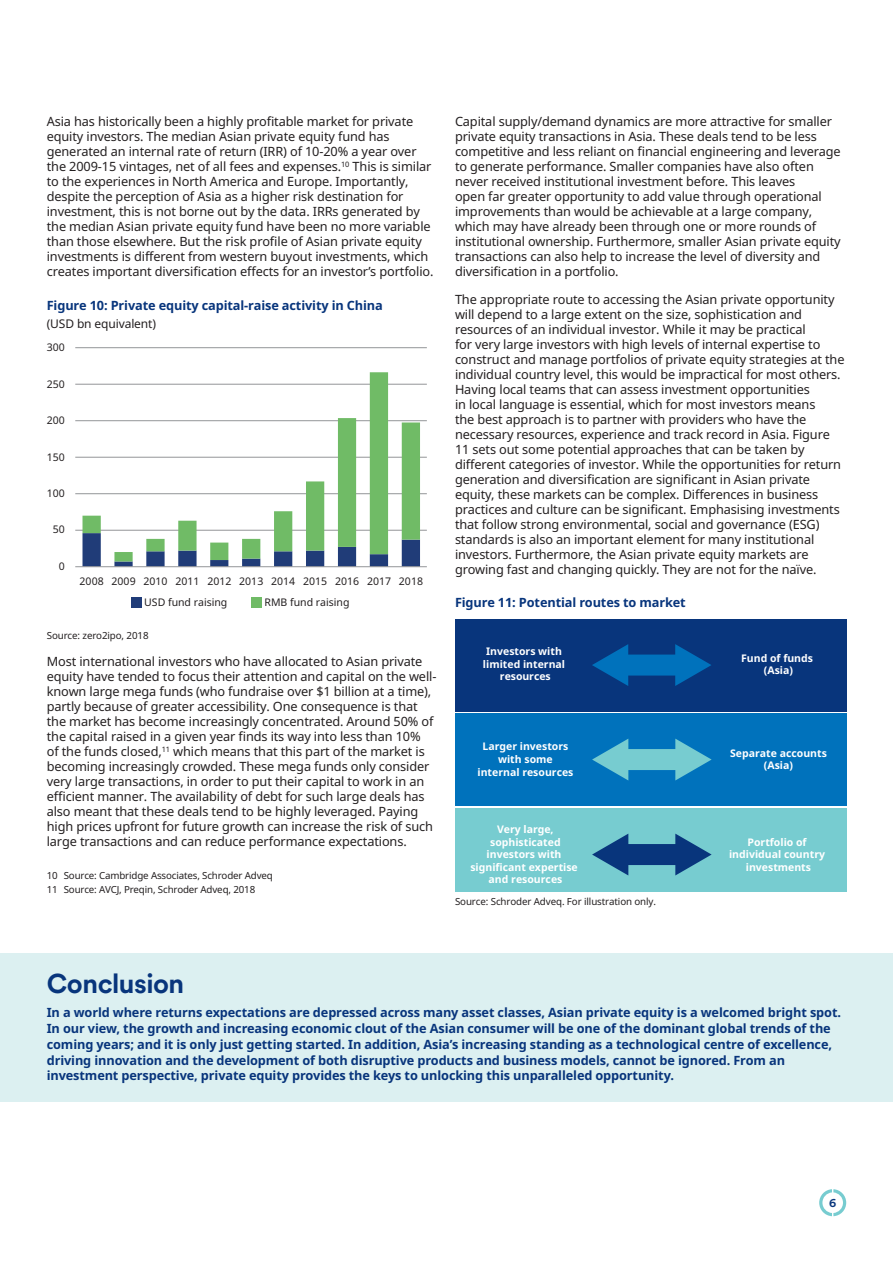
<style>
.page{position:relative;width:893px;height:1263px;background:#fff}
.page>*{position:absolute;margin:0;border:0;box-sizing:border-box;transform-origin:0 0}
._14_16_Intro_Prussia{font:700 27px "Schroders Circular";letter-spacing:-.02em;color:#08357c}
._8_5_10_Body_Text_Bl{font:12.75px/15px "Noto Sans";letter-spacing:-.01em;color:#231f20}
._8_5_10_Sub_Head_Bod{font:700 12.75px/15.8px "Noto Sans";letter-spacing:-.01em;color:#08357c}
._7_5_9_Body_Text_Bla{font:12px "Noto Sans";letter-spacing:-.01em;color:#231f20}
.t1{font:700 11.25px "Schroders Circular";color:#08357c}
.t2{font:700 10.5px/12.6px "Noto Sans";color:#fff;text-align:center}
.t3{font:10.5px/20.5px "Noto Sans";color:#231f20}
._6_5_8_Footnote{font:9.75px "Noto Sans";letter-spacing:-.015em;color:#231f20}
._6_5_8_Source_Text{font:9.75px "Noto Sans";letter-spacing:-.01em;color:#231f20}
</style>
<div class="page">
<hr style="left:75px;top:347px;width:352px;height:1px;background:#939598">
<hr style="left:75px;top:384px;width:352px;height:1px;background:#939598">
<hr style="left:75px;top:457px;width:352px;height:1px;background:#939598">
<hr style="left:75px;top:420px;width:352px;height:1px;background:#939598">
<hr style="left:75px;top:493px;width:352px;height:1px;background:#939598">
<hr style="left:75px;top:530px;width:352px;height:1px;background:#939598">
<svg style="left:82px;top:561px;width:338px;height:5px"></svg>
<svg style="left:82px;top:372px;width:338px;height:189px"></svg>
<div style="left:131px;top:597px;width:11px;height:10px;background:#203c78"></div>
<div style="left:251px;top:597px;width:11px;height:10px;background:#70bb66"></div>
<hr style="left:75px;top:566px;width:352px;height:1px;background:#939598">
<div style="left:455px;top:713px;width:392px;height:93px;background:#0072bc"></div>
<div style="left:455px;top:619px;width:392px;height:92px;background:#08357c"></div>
<div style="left:455px;top:808px;width:392px;height:83px;background:#77ccd0"></div>
<div style="left:622px;top:654px;width:59px;height:21px;background:#0072bc"></div>
<svg style="left:592px;top:644px;width:36px;height:42px"></svg>
<svg style="left:675px;top:644px;width:36px;height:42px"></svg>
<div style="left:622px;top:749px;width:59px;height:21px;background:#77ccd0"></div>
<svg style="left:592px;top:739px;width:36px;height:41px"></svg>
<svg style="left:675px;top:739px;width:37px;height:41px"></svg>
<div style="left:622px;top:844px;width:59px;height:21px;background:#08357c"></div>
<svg style="left:592px;top:834px;width:36px;height:41px"></svg>
<svg style="left:675px;top:834px;width:37px;height:41px"></svg>
<div style="left:0;top:952px;width:893px;height:149px;background:#dcf0f1"></div>
<svg style="left:819px;top:1189px;width:27px;height:27px"></svg>
<p class="_8_5_10_Body_Text_Bl" style="left:47px;top:114px;width:388px">Asia has historically been a highly profitable market for private equity investors. The median Asian private equity fund has generated an internal rate of return (IRR) of 10-20% a year over the 2009-15 vintages, net of all fees and expenses.<sup>10</sup> This is similar to the experiences in North America and Europe. Importantly, despite the perception of Asia as a higher risk destination for investment, this is not borne out by the data. IRRs generated by the median Asian private equity fund have been no more variable than those elsewhere. But the risk profile of Asian private equity investments is different from western buyout investments, which creates important diversification effects for an investor’s portfolio.</p>
<p class="_8_5_10_Sub_Head_Bod" style="left:47px;top:297px;width:338px">Figure 10: Private equity capital-raise activity in China</p>
<p class="_7_5_9_Body_Text_Bla" style="left:47px;top:315px;width:111px">(USD bn equivalent)</p>
<p class="t3" style="left:47px;top:337px;width:20px">300</p>
<p class="t3" style="left:47px;top:373px;width:20px">250</p>
<p class="t3" style="left:47px;top:410px;width:20px">200</p>
<p class="t3" style="left:47px;top:446px;width:20px">150</p>
<p class="t3" style="left:47px;top:483px;width:20px">100</p>
<p class="t3" style="left:53px;top:519px;width:14px">50</p>
<p class="t3" style="left:59px;top:555px;width:8px">0</p>
<p class="t3" style="left:144px;top:571px;width:280px;text-indent:-65px">2008 2009 2010 2011 2012 2013 2014 2015 2016 2017 2018<br>USD fund raising</p>
<p class="t3" style="left:264px;top:591px;width:87px">RMB fund raising</p>
<p class="_6_5_8_Source_Text" style="left:47px;top:628px;width:103px">Source: zero2ipo, 2018</p>
<p class="_8_5_10_Body_Text_Bl" style="left:47px;top:654px;width:391px">Most international investors who have allocated to Asian private equity have tended to focus their attention and capital on the well&shy;known large mega funds (who fundraise over $1 billion at a time), partly because of greater accessibility. One consequence is that the market has become increasingly concentrated. Around 50% of the capital raised in a given year finds its way into less than 10%<br>of the funds closed,<sup>11</sup> which means that this part of the market is becoming increasingly crowded. These mega funds only consider very large transactions, in order to put their capital to work in an efficient manner. The availability of debt for such large deals has also meant that these deals tend to be highly leveraged. Paying high prices upfront for future growth can increase the risk of such large transactions and can reduce performance expectations.</p>
<p class="_6_5_8_Footnote" style="left:47px;top:869px;width:228px">10 Source: Cambridge Associates, Schroder Adveq</p>
<p class="_6_5_8_Footnote" style="left:47px;top:883px;width:210px">11 Source: AVCJ, Preqin, Schroder Adveq, 2018</p>
<p class="_8_5_10_Body_Text_Bl" style="left:455px;top:114px;width:387px">Capital supply/demand dynamics are more attractive for smaller private equity transactions in Asia. These deals tend to be less competitive and less reliant on financial engineering and leverage to generate performance. Smaller companies have also often never received institutional investment before. This leaves<br>open far greater opportunity to add value through operational improvements than would be achievable at a large company, which may have already been through one or more rounds of institutional ownership. Furthermore, smaller Asian private equity transactions can also help to increase the level of diversity and diversification in a portfolio.</p>
<p class="_8_5_10_Body_Text_Bl" style="left:455px;top:292px;width:391px">The appropriate route to accessing the Asian private opportunity will depend to a large extent on the size, sophistication and resources of an individual investor. While it may be practical<br>for very large investors with high levels of internal expertise to construct and manage portfolios of private equity strategies at the individual country level, this would be impractical for most others.<br>Having local teams that can assess investment opportunities<br>in local language is essential, which for most investors means<br>the best approach is to partner with providers who have the necessary resources, experience and track record in Asia. Figure 11 sets out some potential approaches that can be taken by different categories of investor. While the opportunities for return generation and diversification are significant in Asian private equity, these markets can be complex. Differences in business practices and culture can be significant. Emphasising investments that follow strong environmental, social and governance (ESG) standards is also an important element for many institutional investors. Furthermore, the Asian private equity markets are growing fast and changing quickly. They are not for the naïve.</p>
<p class="_8_5_10_Sub_Head_Bod" style="left:455px;top:594px;width:232px">Figure 11: Potential routes to market</p>
<p class="t2" style="left:483px;top:645px;width:84px">Investors with limited internal resources</p>
<p class="t2" style="left:741px;top:651px;width:73px">Fund of funds (Asia)</p>
<p class="t2" style="left:477px;top:740px;width:97px">Larger investors with some internal resources</p>
<p class="t2" style="left:470px;top:823px;width:109px">Very large, sophisticated investors with significant expertise and resources</p>
<p class="_6_5_8_Source_Text" style="left:455px;top:895px;width:202px">Source: Schroder Adveq. For illustration only.</p>
<p class="t2" style="left:730px;top:746px;width:98px">Separate accounts (Asia)</p>
<p class="t2" style="left:729px;top:835px;width:97px">Portfolio of individual country investments</p>
<p class="_14_16_Intro_Prussia" style="left:47px;top:965px;width:139px">Conclusion</p>
<p class="_8_5_10_Sub_Head_Bod" style="left:47px;top:1005px;width:796px">In a world where returns expectations are depressed across many asset classes, Asian private equity is a welcomed bright spot.<br>In our view, the growth and increasing economic clout of the Asian consumer will be one of the dominant global trends of the coming years; and it is only just getting started. In addition, Asia’s increasing standing as a technological centre of excellence, driving innovation and the development of both disruptive products and business models, cannot be ignored. From an investment perspective, private equity provides the keys to unlocking this unparalleled opportunity.</p>
<p class="t1" style="left:829px;top:1195px;width:9px">6</p>
</div>
